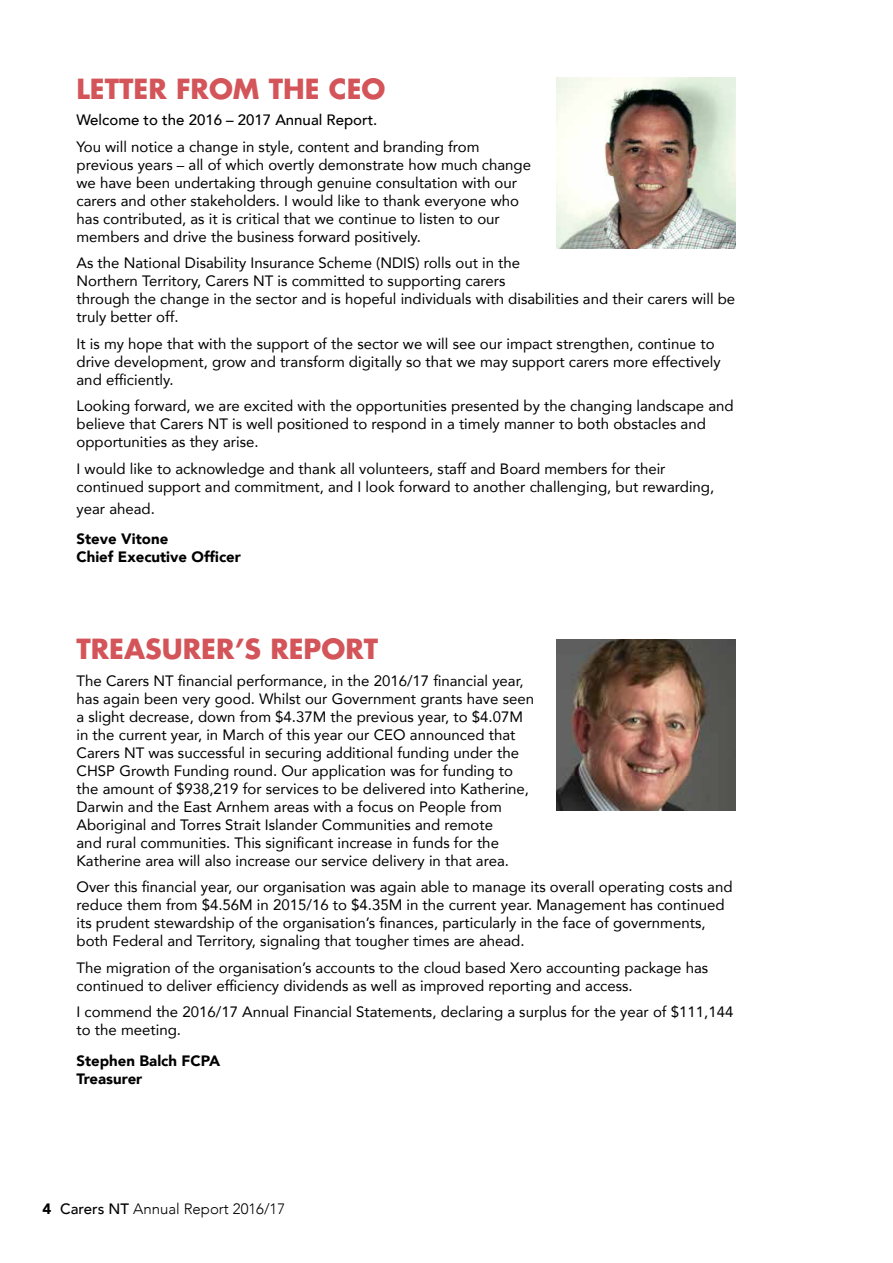
<style>
.page{position:relative;width:893px;height:1263px;background:#fff}
.page>*{position:absolute;margin:0;border:0;box-sizing:border-box;transform-origin:0 0}
.t1{font:700 27px "Futura Std";color:#d35459}
.t2{font:15px/18px "Avenir";color:#000}
.t3{font:900 15px/18px "Avenir";color:#000}
.t4{font:500 15px "Avenir";color:#000}
.t5{font:300 15px "Avenir";color:#000}
.s1{font-weight:900}
.s2{font-weight:500}
</style>
<div class="page">
<img style="left:556px;top:77px;width:180px;height:172px">
<img style="left:556px;top:639px;width:180px;height:171px">
<h1 class="t1" style="left:77px;top:71px;width:311px">LETTER FROM THE CEO</h1>
<p class="t4" style="left:77px;top:107px;width:302px">Welcome to the 2016 – 2017 Annual Report.</p>
<p class="t2" style="left:77px;top:137px;width:456px">You will notice a change in style, content and branding from previous years – all of which overtly demonstrate how much change we have been undertaking through genuine consultation with our carers and other stakeholders. I would like to thank everyone who has contributed, as it is critical that we continue to listen to our members and drive the business forward positively.</p>
<p class="t2" style="left:77px;top:254px;width:660px">As the National Disability Insurance Scheme (NDIS) rolls out in the<br>Northern Territory, Carers NT is committed to supporting carers<br>through the change in the sector and is hopeful individuals with disabilities and their carers will be truly better off.</p>
<p class="t2" style="left:77px;top:334px;width:646px">It is my hope that with the support of the sector we will see our impact strengthen, continue to drive development, grow and transform digitally so that we may support carers more effectively and efficiently.</p>
<p class="t2" style="left:77px;top:397px;width:659px">Looking forward, we are excited with the opportunities presented by the changing landscape and believe that Carers NT is well positioned to respond in a timely manner to both obstacles and opportunities as they arise.</p>
<p class="t2" style="left:77px;top:459px;width:639px">I would like to acknowledge and thank all volunteers, staff and Board members for their continued support and commitment, and I look forward to another challenging, but rewarding,</p>
<p class="t2" style="left:77px;top:499px;width:80px">year ahead.</p>
<p class="t3" style="left:77px;top:530px;width:166px">Steve Vitone<br>Chief Executive Officer</p>
<h1 class="t1" style="left:77px;top:631px;width:303px">TREASURER’S REPORT</h1>
<p class="t2" style="left:77px;top:671px;width:459px">The Carers NT financial performance, in the 2016/17 financial year, has again been very good. Whilst our Government grants have seen a slight decrease, down from $4.37M the previous year, to $4.07M in the current year, in March of this year our CEO announced that Carers NT was successful in securing additional funding under the CHSP Growth Funding round. Our application was for funding to the amount of $938,219 for services to be delivered into Katherine, Darwin and the East Arnhem areas with a focus on People from Aboriginal and Torres Strait Islander Communities and remote<br>and rural communities. This significant increase in funds for the Katherine area will also increase our service delivery in that area.</p>
<p class="t2" style="left:77px;top:877px;width:657px">Over this financial year, our organisation was again able to manage its overall operating costs and reduce them from $4.56M in 2015/16 to $4.35M in the current year. Management has continued its prudent stewardship of the organisation’s finances, particularly in the face of governments, both Federal and Territory, signaling that tougher times are ahead.</p>
<p class="t2" style="left:77px;top:958px;width:633px">The migration of the organisation’s accounts to the cloud based Xero accounting package has continued to deliver efficiency dividends as well as improved reporting and access.</p>
<p class="t2" style="left:77px;top:1002px;width:658px">I commend the 2016/17 Annual Financial Statements, declaring a surplus for the year of $111,144 to the meeting.</p>
<p class="t3" style="left:77px;top:1051px;width:145px">Stephen Balch FCPA<br>Treasurer</p>
<p class="t5" style="left:43px;top:1200px;width:244px"><span class="s1">4</span> <span class="s2">Carers NT</span> Annual Report 2016/17</p>
</div>
